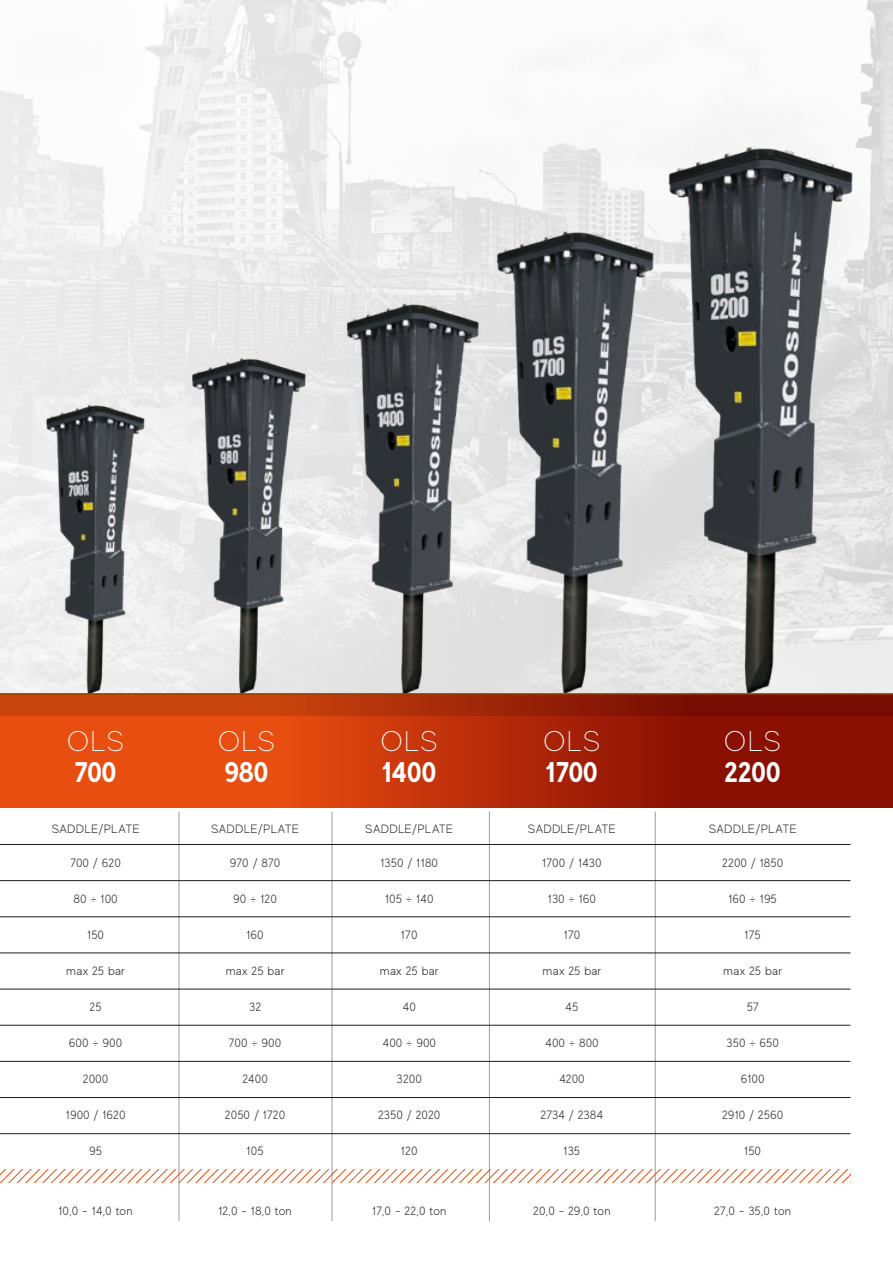
<style>
.page{position:relative;width:893px;height:1263px;background:#fff}
.page>*{position:absolute;margin:0;border:0;box-sizing:border-box;transform-origin:0 0}
.t1{font:700 28.5px "MADE Evolve Sans";letter-spacing:-.04em;color:#fff}
.t2{font:100 28.5px "MADE Evolve Sans";letter-spacing:.02em;color:#fff}
.t3{font:300 12px "MADE Evolve Sans";letter-spacing:.01em;color:#1d1d1b}
</style>
<div class="page">
<img style="left:0;top:0;width:893px;height:693px">
<img style="left:663px;top:144px;width:196px;height:549px">
<img style="left:491px;top:227px;width:169px;height:466px">
<img style="left:342px;top:301px;width:142px;height:392px">
<img style="left:188px;top:356px;width:122px;height:337px">
<img style="left:43px;top:402px;width:106px;height:291px">
<hr style="left:655px;top:812px;width:1px;height:409px;background:#9d9d9d">
<hr style="left:489px;top:812px;width:1px;height:409px;background:#9d9d9d">
<hr style="left:332px;top:812px;width:1px;height:409px;background:#9d9d9d">
<hr style="left:179px;top:812px;width:1px;height:409px;background:#9d9d9d">
<svg style="left:1px;top:1169px;width:849px;height:13px"></svg>
<hr style="left:0;top:1133px;width:850px;height:1px;background:#1d1d1b">
<hr style="left:0;top:1097px;width:850px;height:1px;background:#1d1d1b">
<hr style="left:0;top:1061px;width:850px;height:1px;background:#1d1d1b">
<hr style="left:0;top:1025px;width:850px;height:1px;background:#1d1d1b">
<hr style="left:0;top:989px;width:850px;height:1px;background:#1d1d1b">
<hr style="left:0;top:952px;width:850px;height:1px;background:#1d1d1b">
<hr style="left:0;top:916px;width:850px;height:1px;background:#1d1d1b">
<hr style="left:0;top:880px;width:850px;height:1px;background:#1d1d1b">
<hr style="left:0;top:844px;width:850px;height:1px;background:#1d1d1b">
<svg style="left:1px;top:715px;width:892px;height:93px;background:#bc3009"></svg>
<svg style="left:1px;top:695px;width:892px;height:20px;background:#a32907"></svg>
<hr style="left:0;top:693px;width:893px;height:2px;background:#8f4100">
<hr style="left:0;top:715px;width:1px;height:548px;background:#fff">
<hr style="left:0;top:693px;width:1px;height:115px;background:#ef7d00">
<h1 class="t2" style="left:67px;top:724px;width:59px">OLS</h1>
<h1 class="t1" style="left:74px;top:754px;width:44px">700</h1>
<h1 class="t2" style="left:218px;top:724px;width:59px">OLS</h1>
<h1 class="t1" style="left:224px;top:754px;width:46px">980</h1>
<h1 class="t2" style="left:381px;top:724px;width:59px">OLS</h1>
<h1 class="t1" style="left:382px;top:754px;width:57px">1400</h1>
<h1 class="t2" style="left:543px;top:724px;width:59px">OLS</h1>
<h1 class="t1" style="left:545px;top:754px;width:54px">1700</h1>
<h1 class="t2" style="left:724px;top:724px;width:59px">OLS</h1>
<h1 class="t1" style="left:724px;top:754px;width:58px">2200</h1>
<p class="t3" style="left:52px;top:821px;width:89px">SADDLE/PLATE</p>
<p class="t3" style="left:211px;top:821px;width:89px">SADDLE/PLATE</p>
<p class="t3" style="left:365px;top:821px;width:89px">SADDLE/PLATE</p>
<p class="t3" style="left:528px;top:821px;width:89px">SADDLE/PLATE</p>
<p class="t3" style="left:709px;top:821px;width:89px">SADDLE/PLATE</p>
<p class="t3" style="left:70px;top:855px;width:52px">700 / 620</p>
<p class="t3" style="left:74px;top:891px;width:46px">80 ÷ 100</p>
<p class="t3" style="left:87px;top:927px;width:19px">150</p>
<p class="t3" style="left:66px;top:963px;width:60px">max 25 bar</p>
<p class="t3" style="left:90px;top:999px;width:14px">25</p>
<p class="t3" style="left:69px;top:1035px;width:55px">600 ÷ 900</p>
<p class="t3" style="left:83px;top:1071px;width:27px">2000</p>
<p class="t3" style="left:66px;top:1107px;width:61px">1900 / 1620</p>
<p class="t3" style="left:89px;top:1143px;width:14px">95</p>
<p class="t3" style="left:59px;top:1203px;width:76px">10,0 - 14,0 ton</p>
<p class="t3" style="left:230px;top:855px;width:52px">970 / 870</p>
<p class="t3" style="left:233px;top:891px;width:45px">90 ÷ 120</p>
<p class="t3" style="left:247px;top:927px;width:19px">160</p>
<p class="t3" style="left:226px;top:963px;width:60px">max 25 bar</p>
<p class="t3" style="left:249px;top:999px;width:14px">32</p>
<p class="t3" style="left:229px;top:1035px;width:54px">700 ÷ 900</p>
<p class="t3" style="left:242px;top:1071px;width:27px">2400</p>
<p class="t3" style="left:225px;top:1107px;width:62px">2050 / 1720</p>
<p class="t3" style="left:247px;top:1143px;width:19px">105</p>
<p class="t3" style="left:218px;top:1203px;width:75px">12,0 - 18,0 ton</p>
<p class="t3" style="left:380px;top:855px;width:59px">1350 / 1180</p>
<p class="t3" style="left:385px;top:891px;width:50px">105 ÷ 140</p>
<p class="t3" style="left:401px;top:927px;width:18px">170</p>
<p class="t3" style="left:380px;top:963px;width:60px">max 25 bar</p>
<p class="t3" style="left:402px;top:999px;width:15px">40</p>
<p class="t3" style="left:382px;top:1035px;width:55px">400 ÷ 900</p>
<p class="t3" style="left:397px;top:1071px;width:27px">3200</p>
<p class="t3" style="left:378px;top:1107px;width:64px">2350 / 2020</p>
<p class="t3" style="left:401px;top:1143px;width:18px">120</p>
<p class="t3" style="left:372px;top:1203px;width:76px">17,0 - 22,0 ton</p>
<p class="t3" style="left:542px;top:855px;width:61px">1700 / 1430</p>
<p class="t3" style="left:548px;top:891px;width:49px">130 ÷ 160</p>
<p class="t3" style="left:564px;top:927px;width:18px">170</p>
<p class="t3" style="left:543px;top:963px;width:60px">max 25 bar</p>
<p class="t3" style="left:565px;top:999px;width:15px">45</p>
<p class="t3" style="left:545px;top:1035px;width:55px">400 ÷ 800</p>
<p class="t3" style="left:559px;top:1071px;width:27px">4200</p>
<p class="t3" style="left:540px;top:1107px;width:64px">2734 / 2384</p>
<p class="t3" style="left:564px;top:1143px;width:18px">135</p>
<p class="t3" style="left:533px;top:1203px;width:79px">20,0 - 29,0 ton</p>
<p class="t3" style="left:722px;top:855px;width:63px">2200 / 1850</p>
<p class="t3" style="left:728px;top:891px;width:50px">160 ÷ 195</p>
<p class="t3" style="left:745px;top:927px;width:18px">175</p>
<p class="t3" style="left:723px;top:963px;width:60px">max 25 bar</p>
<p class="t3" style="left:747px;top:999px;width:13px">57</p>
<p class="t3" style="left:726px;top:1035px;width:54px">350 ÷ 650</p>
<p class="t3" style="left:741px;top:1071px;width:25px">6100</p>
<p class="t3" style="left:722px;top:1107px;width:63px">2910 / 2560</p>
<p class="t3" style="left:744px;top:1143px;width:19px">150</p>
<p class="t3" style="left:714px;top:1203px;width:78px">27,0 - 35,0 ton</p>
</div>
